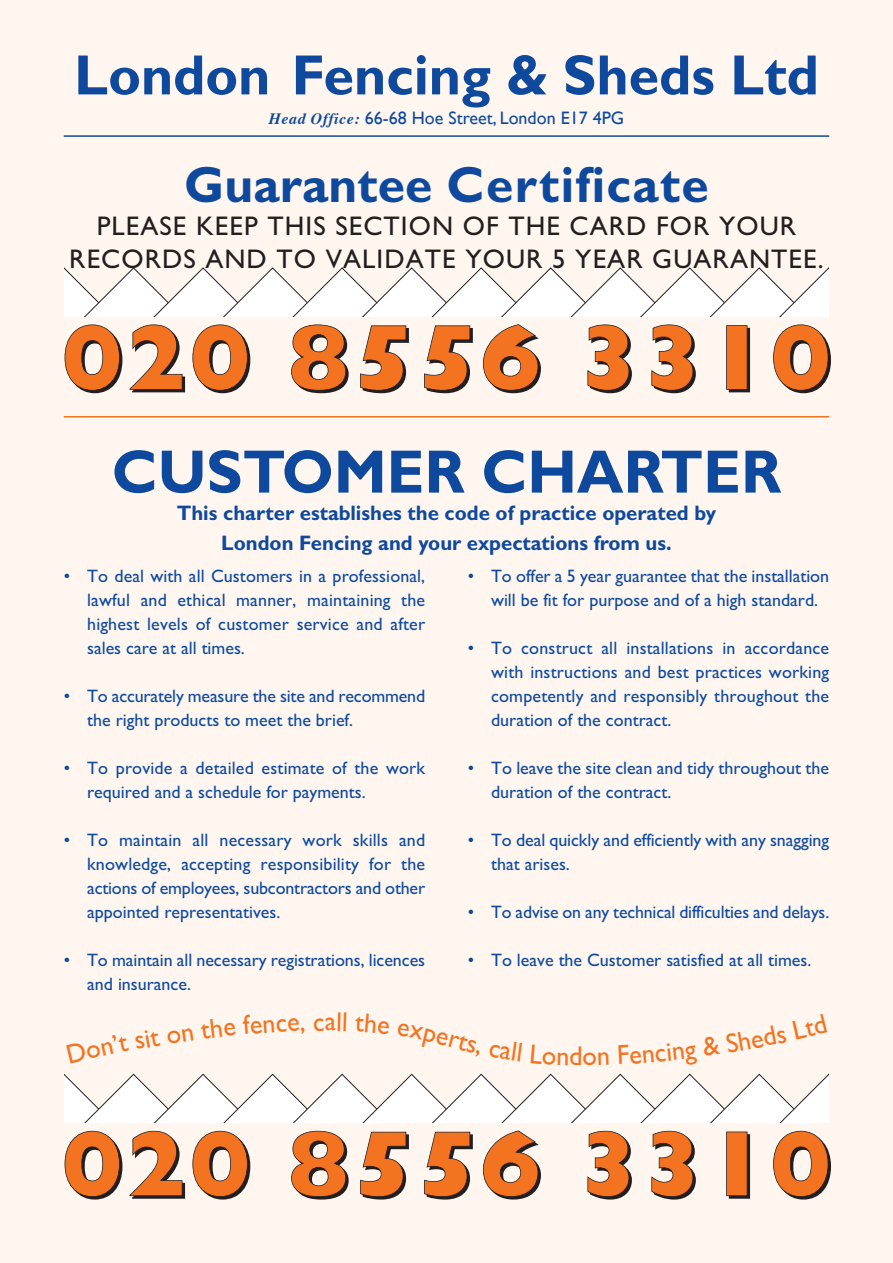
<style>
.page{position:relative;width:893px;height:1263px;background:#fef6ef}
.page>*{position:absolute;margin:0;border:0;box-sizing:border-box;transform-origin:0 0}
.t1{font:700 61.5px "Gill Sans";color:#0f499d}
.t2{font:700 57px "Gill Sans";color:#0f499d}
.t3{font:700 51px "Gill Sans";letter-spacing:.025em;color:#0f499d}
.t4{font:27.45px "M Gill Sans";color:#f47321;scale:.96 1}
.t5{font:27px/32.4px "M Gill Sans";letter-spacing:.04em;color:#231f20;text-align:center}
.t6{font:700 21px/29.7px "Gill Sans";color:#0f499d;text-align:center}
.t7{font:18px/24px "M Gill Sans";color:#0f499d}
.t8{font:18px "Gill Sans";color:#0f499d}
.s1{font-family:"Times";font-weight:700;font-style:italic;font-size:15.75px}
</style>
<div class="page">
<svg style="left:64px;top:267px;width:765px;height:50px"></svg>
<hr style="left:64px;top:416px;width:765px;height:1px;background:#f47321">
<hr style="left:64px;top:135px;width:765px;height:2px;background:#0f499d">
<svg style="left:84px;top:344px;width:747px;height:49px"></svg>
<svg style="left:65px;top:324px;width:763px;height:67px"></svg>
<svg style="left:64px;top:1073px;width:765px;height:50px"></svg>
<svg style="left:83px;top:1150px;width:748px;height:49px"></svg>
<svg style="left:65px;top:1130px;width:763px;height:67px"></svg>
<h2 class="t2" style="left:74px;top:54px;width:746px">London Fencing &amp; Sheds Ltd</h2>
<p class="t8" style="left:269px;top:108px;width:357px"><span class="s1">Head Office:</span> 66-68 Hoe Street, London E17 4PG</p>
<h3 class="t3" style="left:184px;top:166px;width:526px">Guarantee Certificate</h3>
<h3 class="t5" style="left:69px;top:213px;width:756px">PLEASE KEEP THIS SECTION OF THE CARD FOR YOUR<br>RECORDS AND TO VALIDATE YOUR 5 YEAR GUARANTEE.</h3>
<h1 class="t1" style="left:112px;top:449px;width:671px">CUSTOMER CHARTER</h1>
<p class="t6" style="left:177px;top:500px;width:541px">This charter establishes the code of practice operated by<br>London Fencing and your expectations from us.</p>
<p class="t7" style="left:87px;top:566px;width:340px;text-align:justify;text-indent:-23px">• To deal with all Customers in a professional, lawful and ethical manner, maintaining the highest levels of customer service and after sales care at all times.</p>
<p class="t7" style="left:87px;top:686px;width:340px;text-indent:-23px">• To accurately measure the site and recommend the right products to meet the brief.</p>
<p class="t7" style="left:87px;top:758px;width:340px;text-indent:-23px">• To provide a detailed estimate of the work required and a schedule for payments.</p>
<p class="t7" style="left:87px;top:830px;width:340px;text-align:justify;text-indent:-23px">• To maintain all necessary work skills and knowledge, accepting responsibility for the actions of employees, subcontractors and other appointed representatives.</p>
<p class="t7" style="left:87px;top:950px;width:340px;text-indent:-23px">• To maintain all necessary registrations, licences and insurance.</p>
<p class="t7" style="left:491px;top:566px;width:340px;text-indent:-23px">• To offer a 5 year guarantee that the installation will be fit for purpose and of a high standard.</p>
<p class="t7" style="left:491px;top:638px;width:340px;text-align:justify;text-indent:-23px">• To construct all installations in accordance with instructions and best practices working competently and responsibly throughout the duration of the contract.</p>
<p class="t7" style="left:491px;top:758px;width:340px;text-indent:-23px">• To leave the site clean and tidy throughout the duration of the contract.</p>
<p class="t7" style="left:491px;top:830px;width:340px;text-indent:-23px">• To deal quickly and efficiently with any snagging that arises.</p>
<p class="t7" style="left:468px;top:902px;width:363px">• To advise on any technical difficulties and delays.</p>
<p class="t7" style="left:468px;top:950px;width:345px">• To leave the Customer satisfied at all times.</p>
<h3 class="t4" style="left:313px;top:1012px;width:14px">c</h3>
</div>
